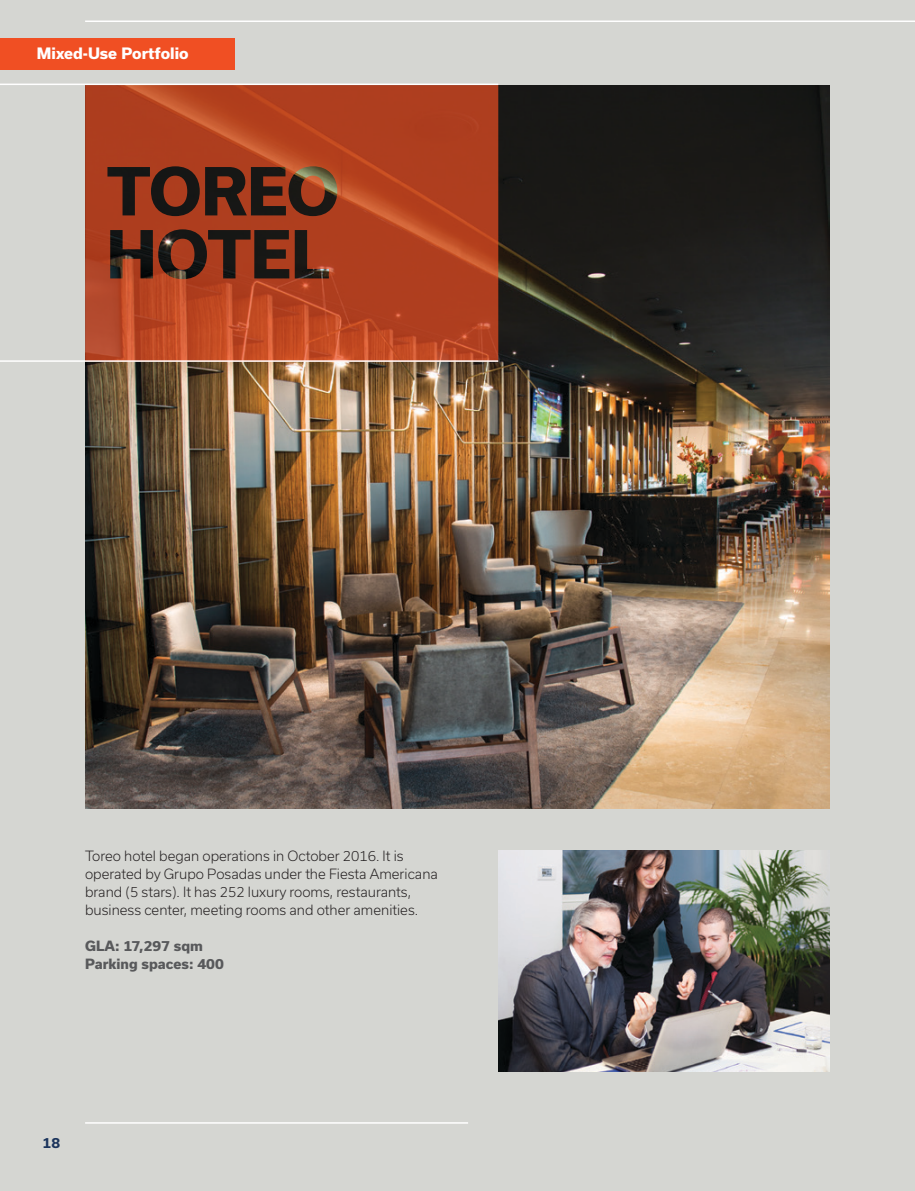
<style>
.page{position:relative;width:915px;height:1191px;background:#fff}
.page>*{position:absolute;margin:0;border:0;box-sizing:border-box;transform-origin:0 0}
.t1{font:800 15px "Usual";color:#fff}
.t2{font:300 13.5px/18px "Usual";color:#231f20}
.t3{font:800 13.5px/18px "Usual";color:#58595b}
.t4{font:700 13.5px "Usual";color:#1b345c}
</style>
<div class="page">
<div style="left:0;top:0;width:914px;height:1191px;background:#d5d6d2"></div>
<img style="left:85px;top:85px;width:744px;height:723px">
<svg style="left:85px;top:85px;width:413px;height:275px;fill:#af3e1f"></svg>
<hr style="left:85px;top:1122px;width:383px;height:1px;background:#fff">
<img style="left:498px;top:850px;width:331px;height:221px">
<div style="left:0;top:38px;width:234px;height:31px;background:#f04f23"></div>
<hr style="left:85px;top:21px;width:829px;height:1px;background:#fff">
<hr style="left:0;top:84px;width:498px;height:1px;background:#fff">
<hr style="left:0;top:360px;width:498px;height:2px;background:#fff">
<p class="t1" style="left:37px;top:45px;width:153px">Mixed-Use Portfolio</p>
<p class="t2" style="left:85px;top:846px;width:354px">Toreo hotel began operations in October 2016. It is operated by Grupo Posadas under the Fiesta Americana brand (5 stars). It has 252 luxury rooms, restaurants, business center, meeting rooms and other amenities.</p>
<p class="t3" style="left:85px;top:936px;width:140px">GLA: 17,297 sqm<br>Parking spaces: 400</p>
<p class="t4" style="left:43px;top:1135px;width:19px">18</p>
</div>
